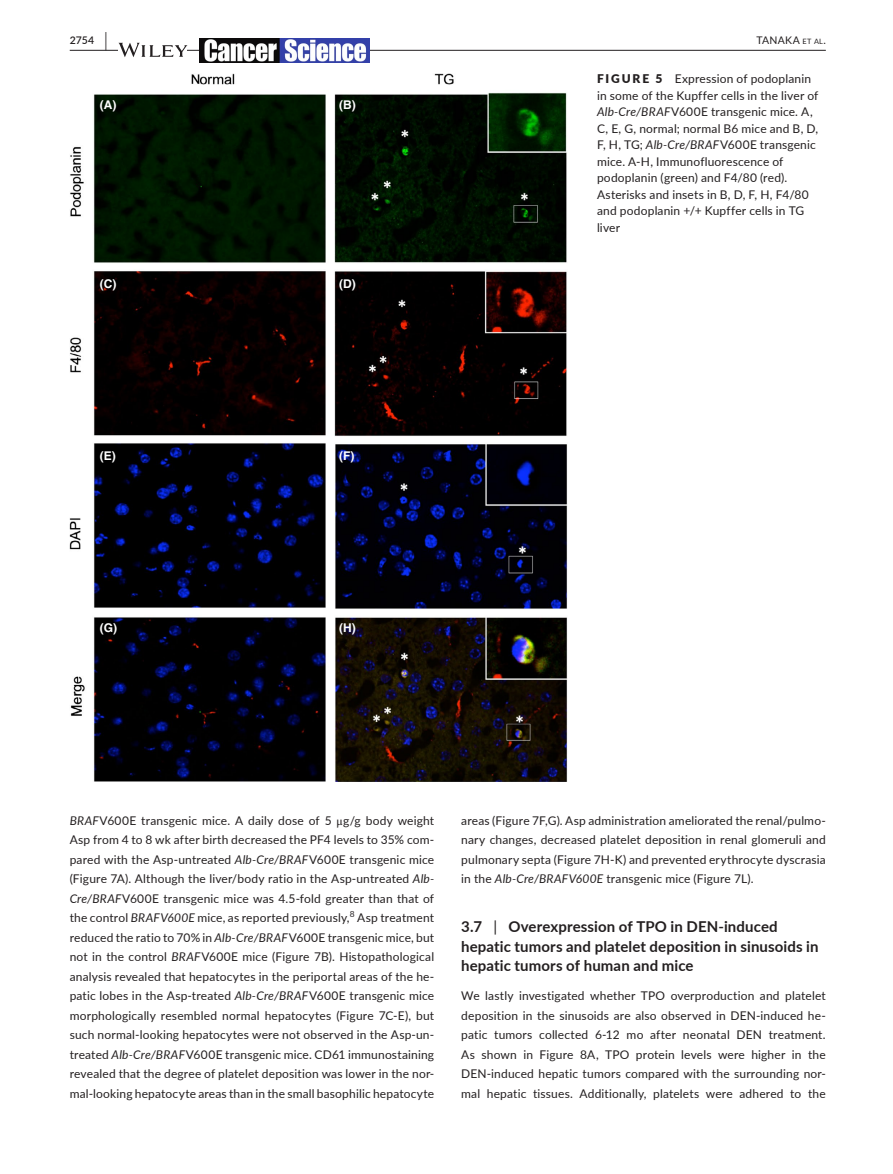
<style>
.page{position:relative;width:893px;height:1174px;background:#fff}
.page>*{position:absolute;margin:0;border:0;box-sizing:border-box;transform-origin:0 0}
.t1{font:700 15px/19.5px "Lato";letter-spacing:.005em;color:#231f20}
.t2{font:12px/19.5px "Lato";letter-spacing:.015em;color:#231f20;text-align:justify}
.t3{font:700 12px "Helvetica";color:#fff}
.t4{font:10.5px "Lato";letter-spacing:.025em;color:#231f20}
.t5{font:600 10.5px "Lato";color:#231f20}
.t6{font:8.4px "Lato";color:#231f20}
.s1{font-size:19.5px}
.s2{font-size:7.35px}
.s3{font-weight:900}
.s4{font-style:italic}
.s5{font-family:"STIX"}
.s6{font-weight:400}
</style>
<div class="page">
<hr style="left:70px;top:50px;width:756px;height:1px;background:#231f20">
<svg style="left:119px;top:43px;width:68px;height:14px"></svg>
<img style="left:199px;top:38px;width:171px;height:24px">
<img style="left:70px;top:73px;width:497px;height:709px">
<p class="t5" style="left:70px;top:33px;width:39px">2754 <span class="s1">|</span></p>
<p class="t4" style="left:756px;top:33px;width:71px">TANAKA <span class="s2">et al</span>.</p>
<p class="t3" style="left:100px;top:98px;width:18px">(A)</p>
<p class="t3" style="left:339px;top:98px;width:18px">(B)</p>
<p class="t3" style="left:100px;top:277px;width:18px">(C)</p>
<p class="t3" style="left:339px;top:277px;width:18px">(D)</p>
<p class="t3" style="left:100px;top:448px;width:17px">(E)</p>
<p class="t3" style="left:339px;top:448px;width:17px">(F)</p>
<p class="t3" style="left:100px;top:620px;width:19px">(G)</p>
<p class="t3" style="left:339px;top:620px;width:18px">(H)</p>
<p class="t2" style="left:597px;top:70px;width:223px;line-height:16.5px;text-align:left"><span class="s3">FIGURE 5</span> Expression of podoplanin in some of the Kupffer cells in the liver of <span class="s4">Alb‐Cre/BRAF</span>V600E transgenic mice. A, C, E, G, normal; normal B6 mice and B, D, F, H, TG; <span class="s4">Alb‐Cre/BRAF</span>V600E transgenic mice. A‐H, Immunofluorescence of podoplanin (green) and F4/80 (red).<br>Asterisks and insets in B, D, F, H, F4/80 and podoplanin +/+ Kupffer cells in TG liver</p>
<p class="t2" style="left:70px;top:810px;width:366px"><span class="s4">BRAF</span>V600E transgenic mice. A daily dose of 5 <span class="s5">μ</span>g/g body weight Asp from 4 to 8 wk after birth decreased the PF4 levels to 35% com‐ pared with the Asp‐untreated <span class="s4">Alb‐Cre/BRAF</span>V600E transgenic mice (Figure 7A). Although the liver/body ratio in the Asp‐untreated <span class="s4">Alb‐ Cre/BRAF</span>V600E transgenic mice was 4.5‐fold greater than that of the control <span class="s4">BRAFV600E</span> mice, as reported previously,</p>
<p class="t6" style="left:350px;top:908px;width:6px">8</p>
<p class="t2" style="left:70px;top:907px;width:366px;text-indent:288px">Asp treatment reduced the ratio to 70% in <span class="s4">Alb‐Cre/BRAF</span>V600E transgenic mice, but not in the control <span class="s4">BRAF</span>V600E mice (Figure 7B). Histopathological analysis revealed that hepatocytes in the periportal areas of the he‐ patic lobes in the Asp‐treated <span class="s4">Alb‐Cre/BRAF</span>V600E transgenic mice morphologically resembled normal hepatocytes (Figure 7C‐E), but such normal‐looking hepatocytes were not observed in the Asp‐un‐ treated <span class="s4">Alb‐Cre/BRAF</span>V600E transgenic mice. CD61 immunostaining revealed that the degree of platelet deposition was lower in the nor‐ mal‐looking hepatocyte areas than in the small basophilic hepatocyte</p>
<p class="t2" style="left:461px;top:810px;width:366px">areas (Figure 7F,G). Asp administration ameliorated the renal/pulmo‐ nary changes, decreased platelet deposition in renal glomeruli and pulmonary septa (Figure 7H‐K) and prevented erythrocyte dyscrasia in the <span class="s4">Alb‐Cre/BRAFV600E</span> transgenic mice (Figure 7L).</p>
<p class="t1" style="left:461px;top:916px;width:359px">3.7 <span class="s6">|</span> Overexpression of TPO in DEN‐induced hepatic tumors and platelet deposition in sinusoids in hepatic tumors of human and mice</p>
<p class="t2" style="left:461px;top:985px;width:366px">We lastly investigated whether TPO overproduction and platelet deposition in the sinusoids are also observed in DEN‐induced he‐ patic tumors collected 6‐12 mo after neonatal DEN treatment.<br>As shown in Figure 8A, TPO protein levels were higher in the DEN‐induced hepatic tumors compared with the surrounding nor‐ mal hepatic tissues. Additionally, platelets were adhered to the</p>
</div>
